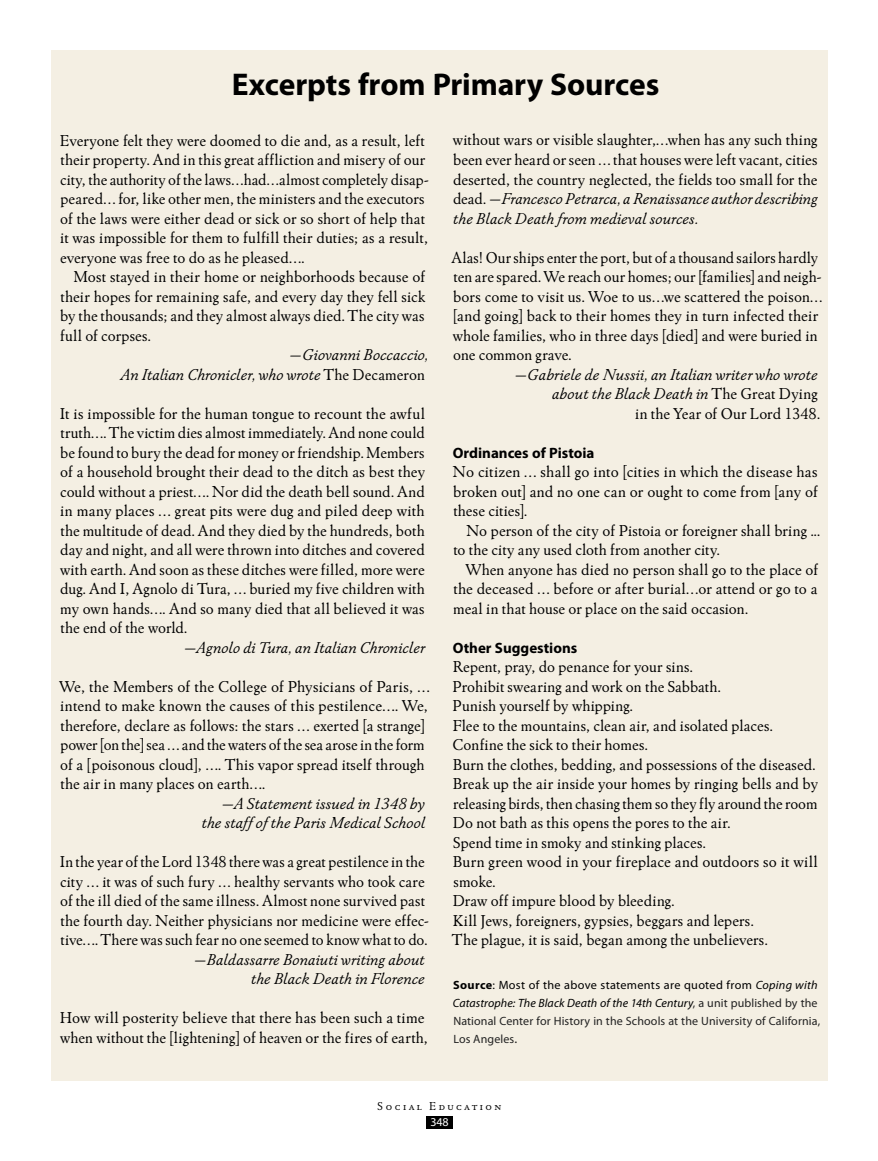
<style>
.page{position:relative;width:878px;height:1161px;background:#fff}
.page>*{position:absolute;margin:0;border:0;box-sizing:border-box;transform-origin:0 0}
.t1{font:700 31.5px "Myriad Pro";letter-spacing:-.005em;color:#000}
.t2{font:16.5px/19.5px "Winchester New ITC";letter-spacing:.005em;color:#000}
.t3{font:italic 16.5px/19.5px "Winchester New ITC";letter-spacing:.005em;color:#000;text-align:right}
.t4{font:700 15px "Myriad Pro";color:#000}
.t5{font:12px/18px "Myriad Pro";letter-spacing:.01em;color:#222}
.t6{font:12px "Winchester New ITC Book SC";letter-spacing:.2em;color:#000}
.t7{font:12px "Myriad Pro";color:#fff}
.s1{font-style:normal}
.s2{font-style:italic}
.s3{font-weight:700;color:#000}
.s4{color:#000}
.s5{font-style:italic;color:#000}
.s6{font-size:13.5px}
</style>
<div class="page">
<div style="left:426px;top:1117px;width:26px;height:12px;background:#000"></div>
<div style="left:51px;top:51px;width:776px;height:1030px;background:#f4efe3"></div>
<h1 class="t1" style="left:232px;top:66px;width:429px">Excerpts from Primary Sources</h1>
<p class="t2" style="left:60px;top:130px;width:370px">Everyone felt they were doomed to die and, as a result, left their property. And in this great affliction and misery of our city, the authority of the laws…had…almost completely disap&shy;peared… for, like other men, the ministers and the executors of the laws were either dead or sick or so short of help that it was impossible for them to fulfill their duties; as a result, everyone was free to do as he pleased….</p>
<p class="t2" style="left:60px;top:267px;width:366px;text-align:justify;text-indent:13px">Most stayed in their home or neighborhoods because of their hopes for remaining safe, and every day they fell sick by the thousands; and they almost always died. The city was full of corpses.</p>
<p class="t3" style="left:120px;top:345px;width:309px">—Giovanni Boccaccio,<br>An Italian Chronicler, who wrote <span class="s1">The Decameron</span></p>
<p class="t2" style="left:60px;top:403px;width:367px;text-align:justify">It is impossible for the human tongue to recount the awful truth…. The victim dies almost immediately. And none could be found to bury the dead for money or friendship. Members of a household brought their dead to the ditch as best they could without a priest…. Nor did the death bell sound. And in many places … great pits were dug and piled deep with the multitude of dead. And they died by the hundreds, both day and night, and all were thrown into ditches and covered with earth. And soon as these ditches were filled, more were dug. And I, Agnolo di Tura, … buried my five children with my own hands…. And so many died that all believed it was the end of the world.</p>
<p class="t3" style="left:183px;top:637px;width:243px">—Agnolo di Tura, an Italian Chronicler</p>
<p class="t2" style="left:59px;top:676px;width:372px">We, the Members of the College of Physicians of Paris, … intend to make known the causes of this pestilence…. We, therefore, declare as follows: the stars … exerted [a strange] power [on the] sea … and the waters of the sea arose in the form of a [poisonous cloud], …. This vapor spread itself through the air in many places on earth….</p>
<p class="t3" style="left:201px;top:793px;width:225px">—A Statement issued in 1348 by the staff of the Paris Medical School</p>
<p class="t2" style="left:60px;top:852px;width:371px">In the year of the Lord 1348 there was a great pestilence in the city … it was of such fury … healthy servants who took care of the ill died of the same illness. Almost none survived past the fourth day. Neither physicians nor medicine were effec&shy;tive…. There was such fear no one seemed to know what to do.</p>
<p class="t3" style="left:193px;top:949px;width:232px">—Baldassarre Bonaiuti writing about the Black Death in Florence</p>
<p class="t2" style="left:60px;top:1008px;width:370px">How will posterity believe that there has been such a time when without the [lightening] of heaven or the fires of earth,</p>
<p class="t2" style="left:453px;top:130px;width:366px;text-align:justify">without wars or visible slaughter,…when has any such thing been ever heard or seen … that houses were left vacant, cities deserted, the country neglected, the fields too small for the dead. <span class="s2">—Francesco Petrarca, a Renaissance author describing the Black Death from medieval sources.</span></p>
<p class="t2" style="left:451px;top:247px;width:372px">Alas! Our ships enter the port, but of a thousand sailors hardly ten are spared. We reach our homes; our [families] and neigh&shy;bors come to visit us. Woe to us…we scattered the poison… [and going] back to their homes they in turn infected their whole families, who in three days [died] and were buried in one common grave.</p>
<p class="t3" style="left:514px;top:364px;width:308px">—Gabriele de Nussii, an Italian writer who wrote about the Black Death in <span class="s1">The Great Dying<br>in the Year of Our Lord 1348.</span></p>
<p class="t4" style="left:452px;top:444px;width:143px">Ordinances of Pistoia</p>
<p class="t2" style="left:453px;top:462px;width:366px;text-align:justify">No citizen … shall go into [cities in which the disease has broken out] and no one can or ought to come from [any of these cities].</p>
<p class="t2" style="left:453px;top:520px;width:368px;text-indent:13px">No person of the city of Pistoia or foreigner shall bring ... to the city any used cloth from another city.</p>
<p class="t2" style="left:453px;top:559px;width:366px;text-align:justify;text-indent:13px">When anyone has died no person shall go to the place of the deceased … before or after burial…or attend or go to a meal in that house or place on the said occasion.</p>
<p class="t4" style="left:452px;top:639px;width:126px">Other Suggestions</p>
<p class="t2" style="left:452px;top:657px;width:368px">Repent, pray, do penance for your sins.<br>Prohibit swearing and work on the Sabbath.<br>Punish yourself by whipping.<br>Flee to the mountains, clean air, and isolated places.<br>Confine the sick to their homes.<br>Burn the clothes, bedding, and possessions of the diseased.<br>Break up the air inside your homes by ringing bells and by releasing birds, then chasing them so they fly around the room Do not bath as this opens the pores to the air.<br>Spend time in smoky and stinking places.<br>Burn green wood in your fireplace and outdoors so it will smoke.<br>Draw off impure blood by bleeding.<br>Kill Jews, foreigners, gypsies, beggars and lepers.<br>The plague, it is said, began among the unbelievers.</p>
<p class="t5" style="left:453px;top:976px;width:369px"><span class="s3">Source</span><span class="s4">: Most of the above statements are quoted from</span> <span class="s5">Coping with Catastrophe: The Black Death of the 14th Century</span>, a unit published by the National Center for History in the Schools at the University of California, Los Angeles<span class="s6">.</span></p>
<p class="t6" style="left:377px;top:1098px;width:125px">Social Education</p>
<p class="t7" style="left:430px;top:1116px;width:20px">348</p>
</div>
